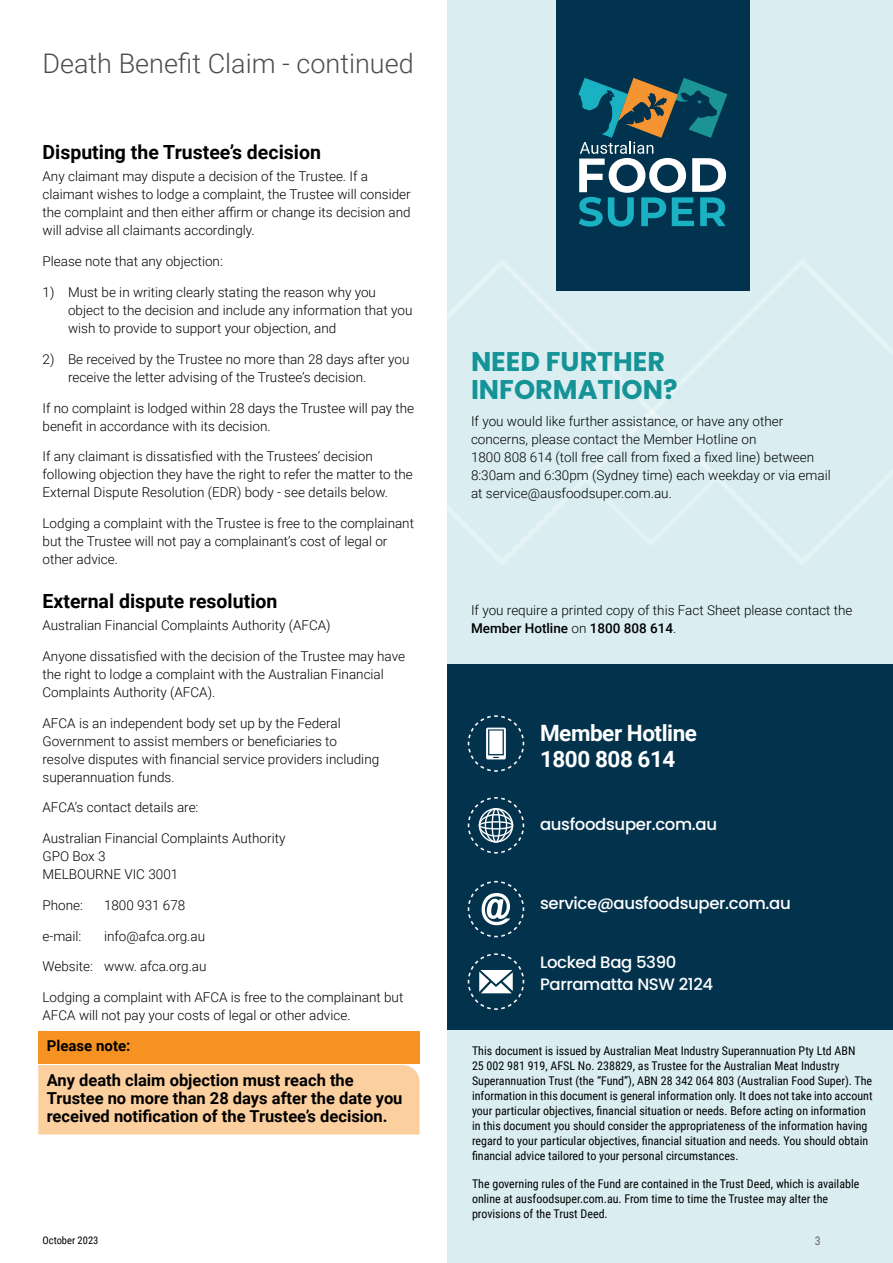
<style>
.page{position:relative;width:893px;height:1263px;background:#fff}
.page>*{position:absolute;margin:0;border:0;box-sizing:border-box;transform-origin:0 0}
.t1{font:300 27px "Roboto";color:#4d4d4d}
.t2{font:700 27px/28.5px "Poppins";color:#169396}
.t3{font:700 22.5px/25.5px "Roboto";letter-spacing:-.02em;color:#fff}
.t4{font:700 19.5px "Roboto";color:#000}
.t5{font:700 16.5px/18px "Roboto";color:#000}
.t6{font:500 16.5px/21px "Poppins";letter-spacing:-.02em;color:#fff}
.t7{font:700 15px "Roboto";color:#000}
.t8{font:300 13.5px/18px "Roboto";color:#000}
.t9{font:12px/15px "Roboto Condensed";color:#000}
.t10{font:12px "Roboto Condensed";color:#666}
.t11{font:10.5px "Roboto Condensed";color:#000}
.s1{font-weight:500}
</style>
<div class="page">
<div style="left:447px;top:0;width:446px;height:1263px;background:#daeef2"></div>
<svg style="left:447px;top:260px;width:199px;height:305px"></svg>
<svg style="left:646px;top:256px;width:247px;height:308px"></svg>
<svg style="left:580px;top:406px;width:142px;height:143px"></svg>
<div style="left:447px;top:664px;width:446px;height:365px;background:#03324d"></div>
<svg style="left:467px;top:715px;width:58px;height:57px"></svg>
<svg style="left:467px;top:797px;width:58px;height:57px"></svg>
<svg style="left:467px;top:880px;width:58px;height:58px"></svg>
<svg style="left:467px;top:953px;width:58px;height:57px"></svg>
<div style="left:38px;top:1031px;width:382px;height:32px;background:#f59221"></div>
<div style="left:38px;top:1065px;width:382px;height:69px;background:#fccf9f"></div>
<div style="left:556px;top:0;width:193px;height:291px;background:#03324e"></div>
<svg style="left:578px;top:78px;width:149px;height:149px"></svg>
<h1 class="t1" style="left:43px;top:45px;width:373px">Death Benefit Claim - continued</h1>
<h3 class="t4" style="left:43px;top:139px;width:280px">Disputing the Trustee’s decision</h3>
<p class="t8" style="left:43px;top:169px;width:370px">Any claimant may dispute a decision of the Trustee. If a claimant wishes to lodge a complaint, the Trustee will consider the complaint and then either affirm or change its decision and will advise all claimants accordingly.</p>
<p class="t8" style="left:43px;top:253px;width:182px">Please note that any objection:</p>
<p class="t8" style="left:68px;top:284px;width:346px;text-indent:-26px">1) Must be in writing clearly stating the reason why you object to the decision and include any information that you wish to provide to support your objection, and</p>
<p class="t8" style="left:68px;top:349px;width:343px;text-indent:-26px">2) Be received by the Trustee no more than 28 days after you receive the letter advising of the Trustee’s decision.</p>
<p class="t8" style="left:43px;top:400px;width:373px">If no complaint is lodged within 28 days the Trustee will pay the benefit in accordance with its decision.</p>
<p class="t8" style="left:43px;top:447px;width:372px">If any claimant is dissatisfied with the Trustees’ decision following objection they have the right to refer the matter to the<br>External Dispute Resolution (EDR) body - see details below.</p>
<p class="t8" style="left:43px;top:515px;width:373px">Lodging a complaint with the Trustee is free to the complainant but the Trustee will not pay a complainant’s cost of legal or other advice.</p>
<h3 class="t4" style="left:43px;top:587px;width:236px">External dispute resolution</h3>
<p class="t8" style="left:43px;top:617px;width:290px">Australian Financial Complaints Authority (AFCA)</p>
<p class="t8" style="left:43px;top:646px;width:364px">Anyone dissatisfied with the decision of the Trustee may have the right to lodge a complaint with the Australian Financial<br>Complaints Authority (AFCA).</p>
<p class="t8" style="left:43px;top:715px;width:338px">AFCA is an independent body set up by the Federal Government to assist members or beneficiaries to resolve disputes with financial service providers including superannuation funds.</p>
<p class="t8" style="left:43px;top:799px;width:157px">AFCA’s contact details are:</p>
<p class="t8" style="left:43px;top:830px;width:244px">Australian Financial Complaints Authority<br>GPO Box 3<br>MELBOURNE VIC 3001</p>
<p class="t8" style="left:43px;top:897px;width:42px">Phone:</p>
<p class="t8" style="left:104px;top:897px;width:83px">1800 931 678</p>
<p class="t8" style="left:43px;top:928px;width:40px">e-mail:</p>
<p class="t8" style="left:104px;top:928px;width:103px">info@afca.org.au</p>
<p class="t8" style="left:43px;top:958px;width:166px">Website: www. afca.org.au</p>
<p class="t8" style="left:43px;top:989px;width:362px">Lodging a complaint with AFCA is free to the complainant but<br>AFCA will not pay your costs of legal or other advice.</p>
<p class="t7" style="left:47px;top:1035px;width:85px">Please note:</p>
<p class="t5" style="left:47px;top:1070px;width:357px">Any death claim objection must reach the<br>Trustee no more than 28 days after the date you received notification of the Trustee’s decision.</p>
<h1 class="t2" style="left:471px;top:347px;width:208px">NEED FURTHER<br>INFORMATION?</h1>
<p class="t8" style="left:471px;top:413px;width:361px">If you would like further assistance, or have any other concerns, please contact the Member Hotline on<br>1800 808 614 (toll free call from fixed a fixed line) between 8:30am and 6:30pm (Sydney time) each weekday or via email at service@ausfoodsuper.com.au.</p>
<p class="t8" style="left:471px;top:603px;width:383px">If you require a printed copy of this Fact Sheet please contact the<br><span class="s1">Member Hotline</span> on <span class="s1">1800 808 614</span>.</p>
<h2 class="t3" style="left:540px;top:721px;width:159px">Member Hotline<br>1800 808 614</h2>
<p class="t6" style="left:540px;top:815px;width:179px">ausfoodsuper.com.au</p>
<p class="t6" style="left:540px;top:894px;width:252px">service@ausfoodsuper.com.au</p>
<p class="t6" style="left:540px;top:954px;width:175px">Locked Bag 5390<br>Parramatta NSW 2124</p>
<p class="t9" style="left:472px;top:1044px;width:402px">This document is issued by Australian Meat Industry Superannuation Pty Ltd ABN<br>25 002 981 919, AFSL No. 238829, as Trustee for the Australian Meat Industry Superannuation Trust (the “Fund”), ABN 28 342 064 803 (Australian Food Super). The information in this document is general information only. It does not take into account your particular objectives, financial situation or needs. Before acting on information in this document you should consider the appropriateness of the information having regard to your particular objectives, financial situation and needs. You should obtain financial advice tailored to your personal circumstances.</p>
<p class="t9" style="left:472px;top:1177px;width:389px">The governing rules of the Fund are contained in the Trust Deed, which is available online at ausfoodsuper.com.au. From time to time the Trustee may alter the provisions of the Trust Deed.</p>
<p class="t11" style="left:43px;top:1236px;width:57px">October 2023</p>
<p class="t10" style="left:815px;top:1233px;width:7px">3</p>
</div>
